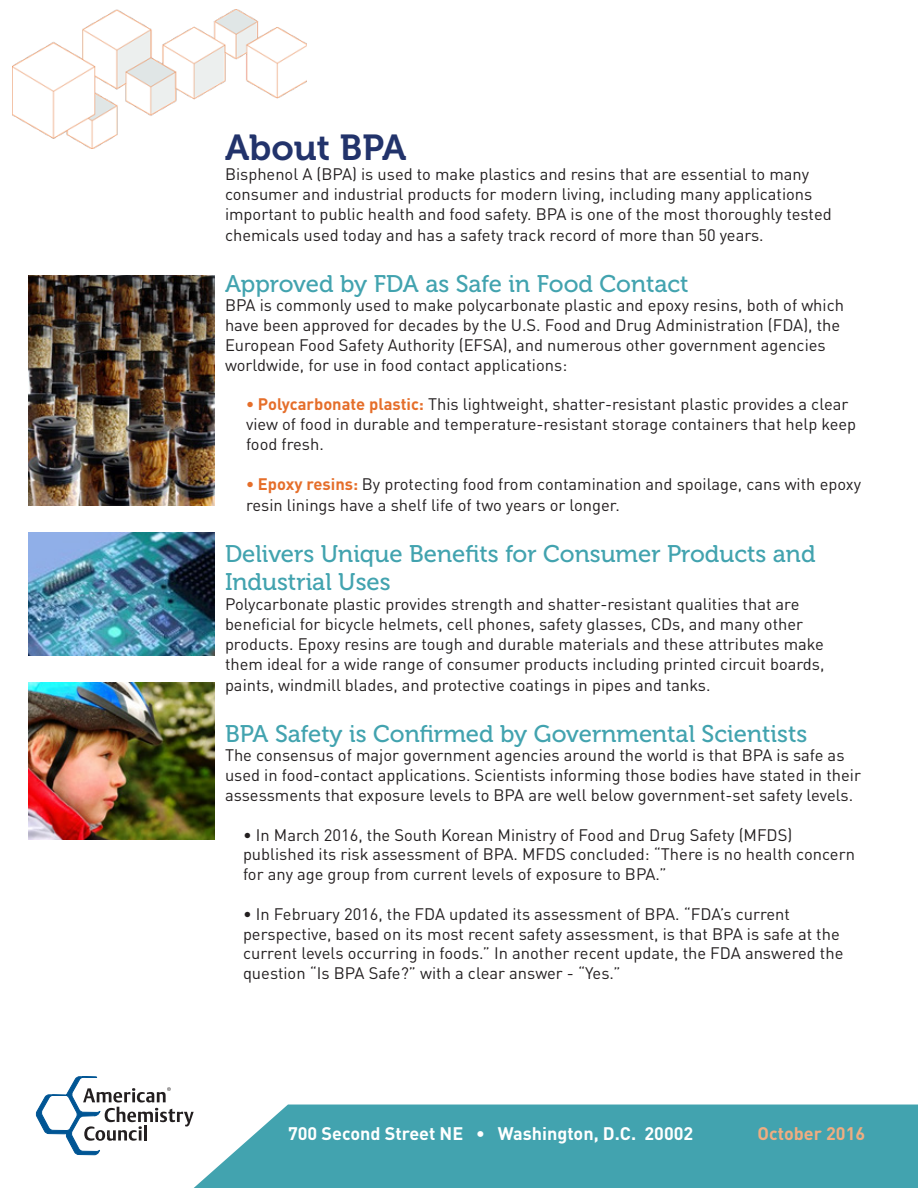
<style>
.page{position:relative;width:918px;height:1188px;background:#fff}
.page>*{position:absolute;margin:0;border:0;box-sizing:border-box;transform-origin:0 0}
.t1{font:36px "Museo 700";color:#22336b}
.t2{font:24px "Museo 500";color:#42a3af}
.t3{font:700 18px "DINOT";color:#fff}
.t4{font:700 18px "DINOT";color:#f0ad81}
.t5{font:16.5px/19.8px "DINOT";color:#231f20}
.s1{font-weight:700;color:#e56e2a}
.s2{font-weight:400}
</style>
<div class="page">
<img style="left:13px;top:9px;width:294px;height:139px">
<div style="left:194px;top:1105px;width:724px;height:83px;background:#42a3af"></div>
<svg style="left:35px;top:1076px;width:159px;height:79px"></svg>
<img style="left:29px;top:275px;width:185px;height:230px">
<img style="left:29px;top:532px;width:185px;height:124px">
<img style="left:29px;top:683px;width:185px;height:156px">
<p class="t1" style="left:225px;top:128px;width:183px">About BPA</p>
<p class="t5" style="left:225px;top:164px;width:608px">Bisphenol A (BPA) is used to make plastics and resins that are essential to many consumer and industrial products for modern living, including many applications important to public health and food safety. BPA is one of the most thoroughly tested</p>
<p class="t5" style="left:225px;top:225px;width:540px">chemicals used today and has a safety track record of more than 50 years.</p>
<p class="t2" style="left:225px;top:270px;width:465px">Approved by FDA as Safe in Food Contact</p>
<p class="t5" style="left:225px;top:295px;width:621px">BPA is commonly used to make polycarbonate plastic and epoxy resins, both of which have been approved for decades by the U.S. Food and Drug Administration (FDA), the European Food Safety Authority (EFSA), and numerous other government agencies worldwide, for use in food contact applications:</p>
<p class="t5" style="left:246px;top:394px;width:612px"><span class="s1">• Polycarbonate plastic:</span> This lightweight, shatter-resistant plastic provides a clear view of food in durable and temperature-resistant storage containers that help keep food fresh.</p>
<p class="t5" style="left:246px;top:473px;width:617px;line-height:21.6px"><span class="s1">• Epoxy resins:</span> By protecting food from contamination and spoilage, cans with epoxy resin linings have a shelf life of two years or longer.</p>
<p class="t2" style="left:225px;top:540px;width:592px">Delivers Unique Benefits for Consumer Products and</p>
<p class="t2" style="left:225px;top:569px;width:167px">Industrial Uses</p>
<p class="t5" style="left:225px;top:594px;width:601px">Polycarbonate plastic provides strength and shatter-resistant qualities that are beneficial for bicycle helmets, cell phones, safety glasses, CDs, and many other products. Epoxy resins are tough and durable materials and these attributes make them ideal for a wide range of consumer products including printed circuit boards,</p>
<p class="t5" style="left:225px;top:675px;width:487px">paints, windmill blades, and protective coatings in pipes and tanks.</p>
<p class="t2" style="left:225px;top:720px;width:584px">BPA Safety is Confirmed by Governmental Scientists</p>
<p class="t5" style="left:225px;top:745px;width:637px">The consensus of major government agencies around the world is that BPA is safe as used in food-contact applications. Scientists informing those bodies have stated in their assessments that exposure levels to BPA are well below government-set safety levels.</p>
<p class="t5" style="left:243px;top:824px;width:613px">• In March 2016, the South Korean Ministry of Food and Drug Safety (MFDS) published its risk assessment of BPA. MFDS concluded: “There is no health concern for any age group from current levels of exposure to BPA.”</p>
<p class="t5" style="left:243px;top:904px;width:602px">• In February 2016, the FDA updated its assessment of BPA. “FDA’s current perspective, based on its most recent safety assessment, is that BPA is safe at the current levels occurring in foods.” In another recent update, the FDA answered the question “Is BPA Safe?” with a clear answer - “Yes.”</p>
<p class="t3" style="left:288px;top:1122px;width:407px">700 Second Street NE <span class="s2">∙</span> Washington, D.C. 20002</p>
<p class="t4" style="left:758px;top:1122px;width:109px">October 2016</p>
</div>
